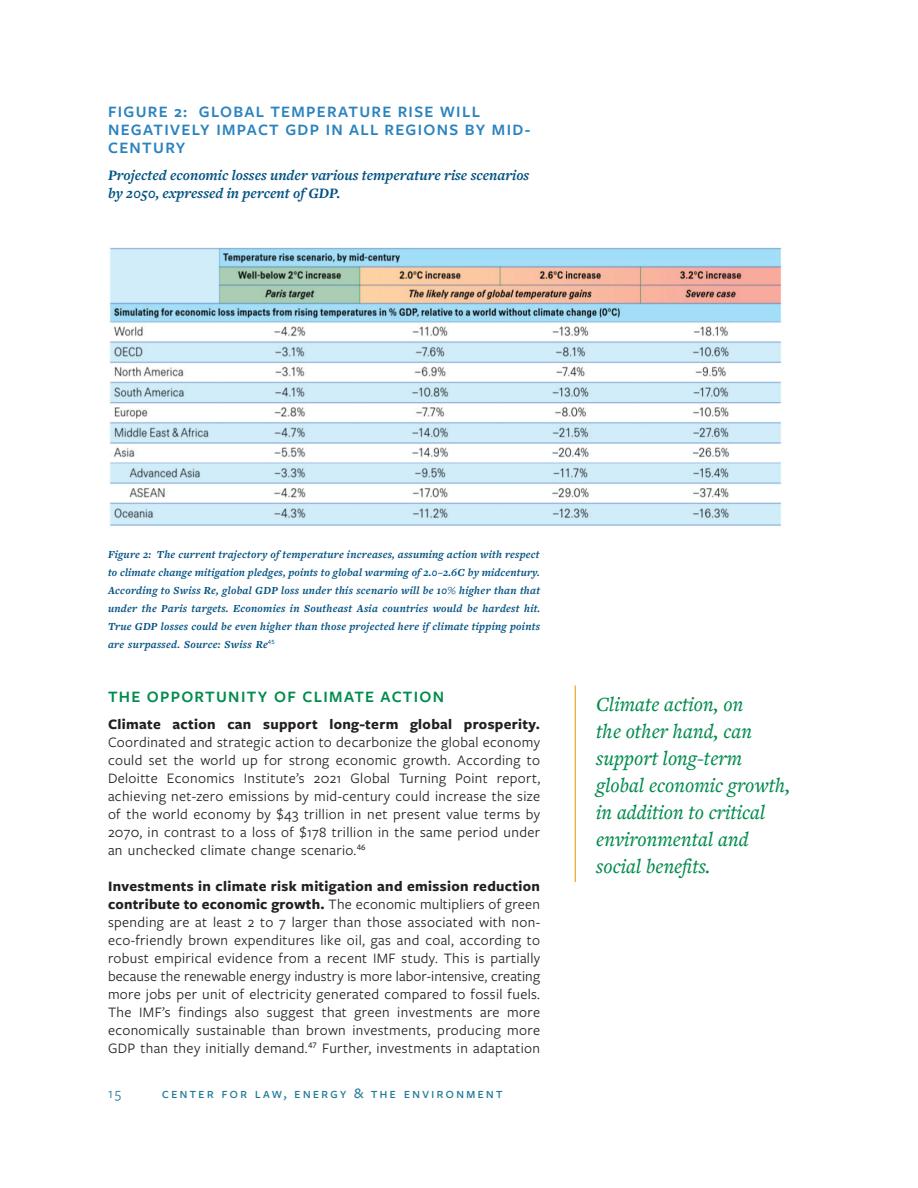
<style>
.page{position:relative;width:918px;height:1188px;background:#fff}
.page>*{position:absolute;margin:0;border:0;box-sizing:border-box;transform-origin:0 0}
.t1{font:italic 500 21px/27px "Freight Text Pro";color:#008b4c}
.Heading_1{font:600 16.5px/18px "Freight Sans Pro";letter-spacing:.08em;color:#2a83be}
.Heading_2{font:600 16.5px "Freight Sans Pro";letter-spacing:.08em;color:#008b4c}
.Body{font:15px/18px "Freight Sans Pro";letter-spacing:.025em;color:#231f20;text-align:justify}
.Heading_4{font:italic 700 15px/18px "Freight Text Pro";color:#015181}
.t2{font:500 15px "Freight Sans Pro";letter-spacing:.125em;color:#1e7996}
.t3{font:15px "Freight Sans Pro";color:#1e7996}
.Body-2{font:italic 700 11.25px/18px "Freight Text Pro";letter-spacing:.025em;color:#015181;text-align:justify}
.s1{font-weight:700}
</style>
<div class="page">
<img style="left:109px;top:247px;width:673px;height:279px">
<hr style="left:575px;top:686px;width:1px;height:196px;background:#ee9e18">
<p class="Heading_1" style="left:108px;top:102px;width:424px">FIGURE 2: GLOBAL TEMPERATURE RISE WILL<br>NEGATIVELY IMPACT GDP IN ALL REGIONS BY MID-<br>CENTURY</p>
<p class="Heading_4" style="left:108px;top:166px;width:423px">Projected economic losses under various temperature rise scenarios by 2050, expressed in percent of GDP.</p>
<p class="Body-2" style="left:108px;top:545px;width:434px">Figure 2: The current trajectory of temperature increases, assuming action with respect to climate change mitigation pledges, points to global warming of 2.0–2.6C by midcentury.<br>According to Swiss Re, global GDP loss under this scenario will be 10% higher than that under the Paris targets. Economies in Southeast Asia countries would be hardest hit.<br>True GDP losses could be even higher than those projected here if climate tipping points are surpassed. Source: Swiss Re<sup>45</sup></p>
<p class="Heading_2" style="left:108px;top:685px;width:338px">THE OPPORTUNITY OF CLIMATE ACTION</p>
<p class="t1" style="left:596px;top:690px;width:196px">Climate action, on<br>the other hand, can support long-term global economic growth, in addition to critical environmental and social benefits.</p>
<p class="Body" style="left:108px;top:715px;width:434px"><span class="s1">Climate action can support long-term global prosperity.<br></span>Coordinated and strategic action to decarbonize the global economy could set the world up for strong economic growth. According to Deloitte Economics Institute’s 2021 Global Turning Point report, achieving net-zero emissions by mid-century could increase the size of the world economy by $43 trillion in net present value terms by 2070, in contrast to a loss of $178 trillion in the same period under an unchecked climate change scenario.<sup>46</sup></p>
<p class="Body" style="left:108px;top:877px;width:434px"><span class="s1">Investments in climate risk mitigation and emission reduction contribute to economic growth.</span> The economic multipliers of green spending are at least 2 to 7 larger than those associated with non&shy;eco-friendly brown expenditures like oil, gas and coal, according to robust empirical evidence from a recent IMF study. This is partially because the renewable energy industry is more labor-intensive, creating more jobs per unit of electricity generated compared to fossil fuels.<br>The IMF’s findings also suggest that green investments are more economically sustainable than brown investments, producing more GDP than they initially demand.<sup>47</sup> Further, investments in adaptation</p>
<p class="t3" style="left:108px;top:1083px;width:15px">15</p>
<p class="t2" style="left:162px;top:1083px;width:342px">Center For Law, Energy &amp; the Environment</p>
</div>
